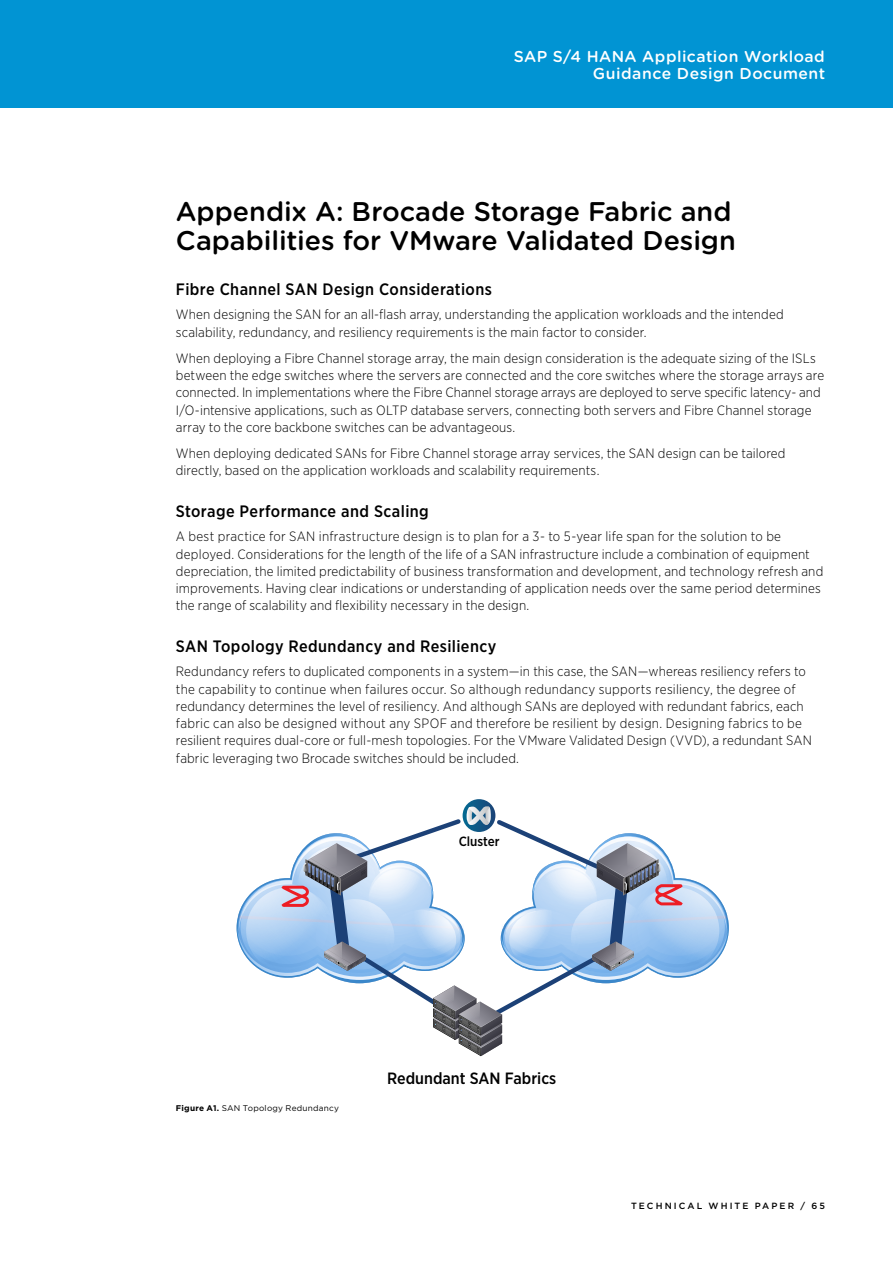
<style>
.page{position:relative;width:893px;height:1263px;background:#fff}
.page>*{position:absolute;margin:0;border:0;box-sizing:border-box;transform-origin:0 0}
.t1{font:500 27px/29.2px "Gotham Rounded";color:#000}
.t2{font:500 16.5px "Gotham Narrow";letter-spacing:.025em;color:#000}
.t3{font:500 16.35px "Gotham Narrow";color:#000}
.t4{font:500 15.75px/17.2px "Gotham Rounded";letter-spacing:.03em;color:#fff;text-align:right}
.t5{font:300 13.5px/17.2px "Gotham Narrow";letter-spacing:.01em;color:#000}
.t6{font:500 13.35px "Gotham Narrow";color:#000}
.t7{font:500 9px "Gotham";letter-spacing:.23em;color:#000}
.t8{font:8.25px "Gotham";letter-spacing:.03em;color:#000}
.s1{font-weight:700}
</style>
<div class="page">
<div style="left:0;top:0;width:893px;height:108px;background:#0194d3"></div>
<svg style="left:463px;top:799px;width:32px;height:33px"></svg>
<svg style="left:237px;top:806px;width:492px;height:250px"></svg>
<p class="t4" style="left:514px;top:47px;width:313px">SAP S/4 HANA Application Workload<br>Guidance Design Document</p>
<h1 class="t1" style="left:176px;top:196px;width:561px">Appendix A: Brocade Storage Fabric and<br>Capabilities for VMware Validated Design</h1>
<p class="t2" style="left:176px;top:278px;width:318px">Fibre Channel SAN Design Considerations</p>
<p class="t5" style="left:176px;top:306px;width:609px">When designing the SAN for an all-flash array, understanding the application workloads and the intended scalability, redundancy, and resiliency requirements is the main factor to consider.</p>
<p class="t5" style="left:176px;top:349px;width:650px">When deploying a Fibre Channel storage array, the main design consideration is the adequate sizing of the ISLs between the edge switches where the servers are connected and the core switches where the storage arrays are connected. In implementations where the Fibre Channel storage arrays are deployed to serve specific latency- and I/O-intensive applications, such as OLTP database servers, connecting both servers and Fibre Channel storage array to the core backbone switches can be advantageous.</p>
<p class="t5" style="left:176px;top:444px;width:611px">When deploying dedicated SANs for Fibre Channel storage array services, the SAN design can be tailored directly, based on the application workloads and scalability requirements.</p>
<p class="t2" style="left:176px;top:500px;width:254px">Storage Performance and Scaling</p>
<p class="t5" style="left:176px;top:528px;width:649px">A best practice for SAN infrastructure design is to plan for a 3- to 5-year life span for the solution to be deployed. Considerations for the length of the life of a SAN infrastructure include a combination of equipment depreciation, the limited predictability of business transformation and development, and technology refresh and improvements. Having clear indications or understanding of application needs over the same period determines the range of scalability and flexibility necessary in the design.</p>
<p class="t2" style="left:176px;top:635px;width:322px">SAN Topology Redundancy and Resiliency</p>
<p class="t5" style="left:176px;top:663px;width:638px">Redundancy refers to duplicated components in a system—in this case, the SAN—whereas resiliency refers to the capability to continue when failures occur. So although redundancy supports resiliency, the degree of redundancy determines the level of resiliency. And although SANs are deployed with redundant fabrics, each fabric can also be designed without any SPOF and therefore be resilient by design. Designing fabrics to be resilient requires dual-core or full-mesh topologies. For the VMware Validated Design (VVD), a redundant SAN fabric leveraging two Brocade switches should be included.</p>
<p class="t6" style="left:459px;top:833px;width:42px">Cluster</p>
<p class="t8" style="left:176px;top:1103px;width:165px"><span class="s1">Figure A1.</span> SAN Topology Redundancy</p>
<p class="t3" style="left:387px;top:1067px;width:171px">Redundant SAN Fabrics</p>
<p class="t7" style="left:631px;top:1200px;width:9px">TECHNIC</p>
<p class="t7" style="left:688px;top:1200px;width:41px">AL WHITE</p>
<p class="t7" style="left:755px;top:1200px;width:72px">PAPE R / 65</p>
</div>
